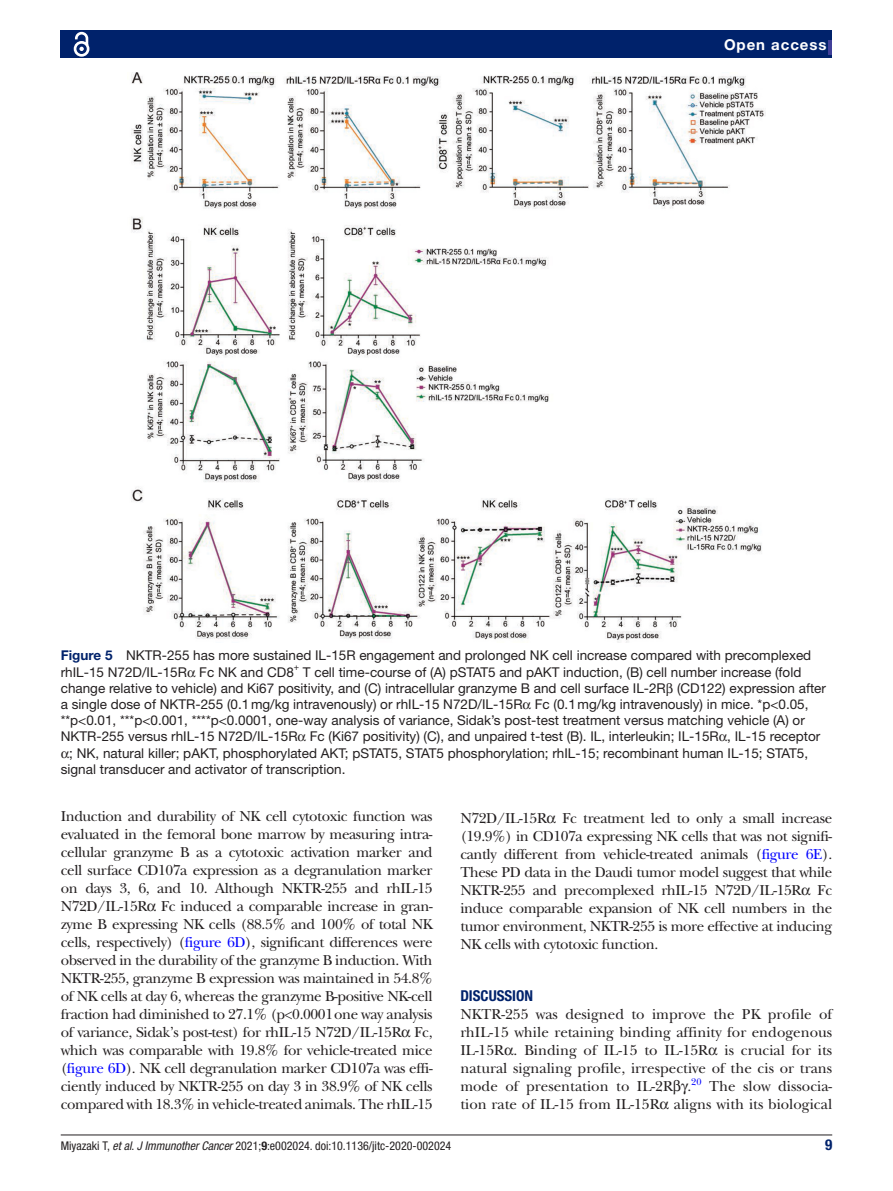
<style>
.page{position:relative;width:893px;height:1191px;background:#fff}
.page>*{position:absolute;margin:0;border:0;box-sizing:border-box;transform-origin:0 0}
.t1{font:15px/18px "New Baskerville";color:#231f20;text-align:justify}
.t2{font:700 condensed 15px "Helvetica Neue LT Std";color:#00226b}
.t3{font:700 15px "Helvetica Neue LT Std";letter-spacing:.065em;color:#fff}
.t4{font:13.5px "Helvetica Neue LT Std";color:#231f20}
.t5{font:condensed 12px "Helvetica Neue LT Std";color:#231f20}
.s1{font-weight:700;color:#00226b}
.s2{color:#00f}
.s3{font-style:italic}
.s4{font-weight:700}
</style>
<div class="page">
<hr style="left:61px;top:1134px;width:771px;height:1px;background:#231f20">
<div style="left:61px;top:31px;width:771px;height:27px;background:#00226b"></div>
<hr style="left:828px;top:40px;width:4px;height:15px;background:#414099">
<svg style="left:73px;top:31px;width:17px;height:26px"></svg>
<img style="left:131px;top:73px;width:634px;height:569px">
<p class="t3" style="left:724px;top:35px;width:104px">Open access</p>
<p class="t4" style="left:61px;top:647px;width:752px"><span class="s1">Figure 5</span> NKTR-255 has more sustained IL-15R engagement and prolonged NK cell increase compared with precomplexed</p>
<p class="t4" style="left:61px;top:663px;width:742px">rhIL-15 N72D/IL-15R Fc NK and CD8<sup>+</sup> T cell time-course of (A) pSTAT5 and pAKT induction, (B) cell number increase (fold</p>
<p class="t4" style="left:61px;top:680px;width:767px">change relative to vehicle) and Ki67 positivity, and (C) intracellular granzyme B and cell surface IL-2R (CD122) expression after</p>
<p class="t4" style="left:61px;top:696px;width:749px">a single dose of NKTR-255 (0.1mg/kg intravenously) or rhIL-15 N72D/IL-15R Fc (0.1mg/kg intravenously) in mice. *p&lt;0.05,</p>
<p class="t4" style="left:61px;top:712px;width:746px">**p&lt;0.01, ***p&lt;0.001, ****p&lt;0.0001, one-way analysis of variance, Sidak’s post-test treatment versus matching vehicle (A) or</p>
<p class="t4" style="left:61px;top:728px;width:761px">NKTR-255 versus rhIL-15 N72D/IL-15R Fc (Ki67 positivity) (C), and unpaired t-test (B). IL, interleukin; IL-15R , IL-15 receptor</p>
<p class="t4" style="left:69px;top:744px;width:740px">; NK, natural killer; pAKT, phosphorylated AKT; pSTAT5, STAT5 phosphorylation; rhIL-15; recombinant human IL-15; STAT5,</p>
<p class="t4" style="left:61px;top:761px;width:286px">signal transducer and activator of transcription.</p>
<p class="t1" style="left:61px;top:807px;width:373px">Induction and durability of NK cell cytotoxic function was evaluated in the femoral bone marrow by measuring intra&shy;cellular granzyme B as a cytotoxic activation marker and cell surface CD107a expression as a degranulation marker on days 3, 6, and 10. Although NKTR-255 and rhIL-15<br>N72D/IL-15R Fc induced a comparable increase in gran&shy;zyme B expressing NK cells (88.5% and 100% of total NK cells, respectively) (<span class="s2">figure 6D</span>), significant differences were observed in the durability of the granzyme B induction. With NKTR-255, granzyme B expression was maintained in 54.8% of NK cells at day 6, whereas the granzyme B-positive NK-cell fraction had diminished to 27.1% (p&lt;0.0001one way analysis of variance, Sidak’s post-test) for rhIL-15 N72D/IL-15R Fc, which was comparable with 19.8% for vehicle-treated mice (<span class="s2">figure 6D</span>). NK cell degranulation marker CD107a was effi&shy;ciently induced by NKTR-255 on day 3 in 38.9% of NK cells compared with 18.3% in vehicle-treated animals. The rhIL-15</p>
<p class="t1" style="left:460px;top:809px;width:373px">N72D/IL-15R Fc treatment led to only a small increase (19.9%) in CD107a expressing NK cells that was not signifi&shy;cantly different from vehicle-treated animals (<span class="s2">figure 6E</span>).<br>These PD data in the Daudi tumor model suggest that while NKTR-255 and precomplexed rhIL-15 N72D/IL-15R Fc induce comparable expansion of NK cell numbers in the tumor environment, NKTR-255 is more effective at inducing NK cells with cytotoxic function.</p>
<p class="t2" style="left:460px;top:987px;width:74px">DISCUSSION</p>
<p class="t1" style="left:460px;top:1005px;width:373px">NKTR-255 was designed to improve the PK profile of rhIL-15 while retaining binding affinity for endogenous IL-15R . Binding of IL-15 to IL-15R is crucial for its natural signaling profile, irrespective of the cis or trans mode of presentation to IL-2R .<sup>20</sup></p>
<p class="t1" style="left:460px;top:1077px;width:373px;text-align:right">The slow dissocia-<br>tion rate of IL-15 from IL-15R aligns with its biological</p>
<p class="t5" style="left:61px;top:1138px;width:392px">Miyazaki T, <span class="s3">et al</span>. <span class="s3">J Immunother Cancer</span> 2021;<span class="s4">9</span>:e002024. doi:10.1136/jitc-2020-002024</p>
<p class="t2" style="left:825px;top:1135px;width:9px">9</p>
</div>
